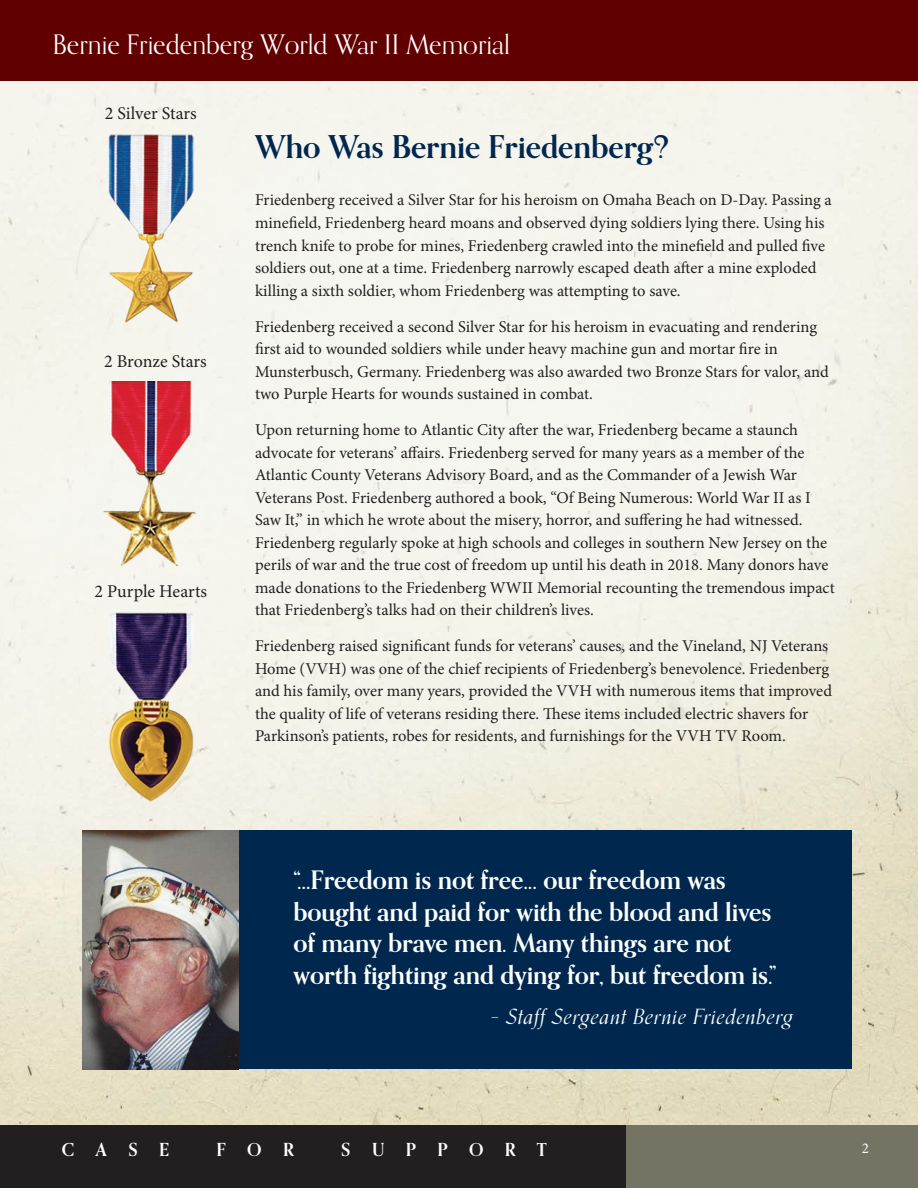
<style>
.page{position:relative;width:918px;height:1188px;background:#fff}
.page>*{position:absolute;margin:0;border:0;box-sizing:border-box;transform-origin:0 0}
.t1{font:700 31.5px "Orpheus Pro";color:#00284f}
.t2{font:27px "Orpheus Pro";color:#fff}
.t3{font:700 25.5px/31.5px "Orpheus Pro";color:#fff}
.t4{font:italic 21px "Orpheus Pro";letter-spacing:.04em;color:#fff}
.t5{font:18px "Minion Pro";letter-spacing:-.005em;color:#231f20}
.t6{font:700 18px "Orpheus Pro";letter-spacing:1.19em;color:#fff}
.t7{font:16.5px/22.5px "Minion Pro";color:#231f20}
.t8{font:15px "Minion Pro";color:#fff}
</style>
<div class="page">
<img style="left:0;top:81px;width:918px;height:1044px">
<div style="left:0;top:0;width:918px;height:81px;background:#610000"></div>
<div style="left:235px;top:831px;width:617px;height:238px;background:#00284f"></div>
<img style="left:82px;top:831px;width:157px;height:238px">
<img style="left:87px;top:134px;width:127px;height:189px">
<img style="left:87px;top:381px;width:127px;height:186px">
<img style="left:87px;top:613px;width:127px;height:189px">
<div style="left:625px;top:1125px;width:293px;height:63px;background:#747364"></div>
<div style="left:0;top:1125px;width:625px;height:63px;background:#231f20"></div>
<h2 class="t2" style="left:52px;top:28px;width:459px">Bernie Friedenberg World War II Memorial</h2>
<p class="t5" style="left:105px;top:101px;width:93px">2 Silver Stars</p>
<p class="t5" style="left:104px;top:349px;width:104px">2 Bronze Stars</p>
<p class="t5" style="left:94px;top:579px;width:114px">2 Purple Hearts</p>
<h1 class="t1" style="left:255px;top:127px;width:416px">Who Was Bernie Friedenberg?</h1>
<p class="t7" style="left:255px;top:189px;width:578px">Friedenberg received a Silver Star for his heroism on Omaha Beach on D-Day. Passing a minefield, Friedenberg heard moans and observed dying soldiers lying there. Using his trench knife to probe for mines, Friedenberg crawled into the minefield and pulled five soldiers out, one at a time. Friedenberg narrowly escaped death after a mine exploded killing a sixth soldier, whom Friedenberg was attempting to save.</p>
<p class="t7" style="left:255px;top:315px;width:575px">Friedenberg received a second Silver Star for his heroism in evacuating and rendering first aid to wounded soldiers while under heavy machine gun and mortar fire in Munsterbusch, Germany. Friedenberg was also awarded two Bronze Stars for valor, and two Purple Hearts for wounds sustained in combat.</p>
<p class="t7" style="left:255px;top:419px;width:581px">Upon returning home to Atlantic City after the war, Friedenberg became a staunch advocate for veterans’ affairs. Friedenberg served for many years as a member of the Atlantic County Veterans Advisory Board, and as the Commander of a Jewish War Veterans Post. Friedenberg authored a book, “Of Being Numerous: World War II as I Saw It,” in which he wrote about the misery, horror, and suffering he had witnessed.<br>Friedenberg regularly spoke at high schools and colleges in southern New Jersey on the perils of war and the true cost of freedom up until his death in 2018. Many donors have made donations to the Friedenberg WWII Memorial recounting the tremendous impact that Friedenberg’s talks had on their children’s lives.</p>
<p class="t7" style="left:255px;top:635px;width:579px">Friedenberg raised significant funds for veterans’ causes, and the Vineland, NJ Veterans Home (VVH) was one of the chief recipients of Friedenberg’s benevolence. Friedenberg and his family, over many years, provided the VVH with numerous items that improved the quality of life of veterans residing there. These items included electric shavers for Parkinson’s patients, robes for residents, and furnishings for the VVH TV Room.</p>
<h3 class="t3" style="left:293px;top:864px;width:484px">“…Freedom is not free... our freedom was bought and paid for with the blood and lives of many brave men. Many things are not worth fighting and dying for, but freedom is.”</h3>
<p class="t4" style="left:491px;top:1001px;width:304px">– Staff Sergeant Bernie Friedenberg</p>
<p class="t6" style="left:62px;top:1139px;width:109px">CASE</p>
<p class="t6" style="left:217px;top:1139px;width:79px">FOR</p>
<p class="t6" style="left:341px;top:1139px;width:207px">SUPPORT</p>
<p class="t8" style="left:862px;top:1139px;width:9px">2</p>
</div>
